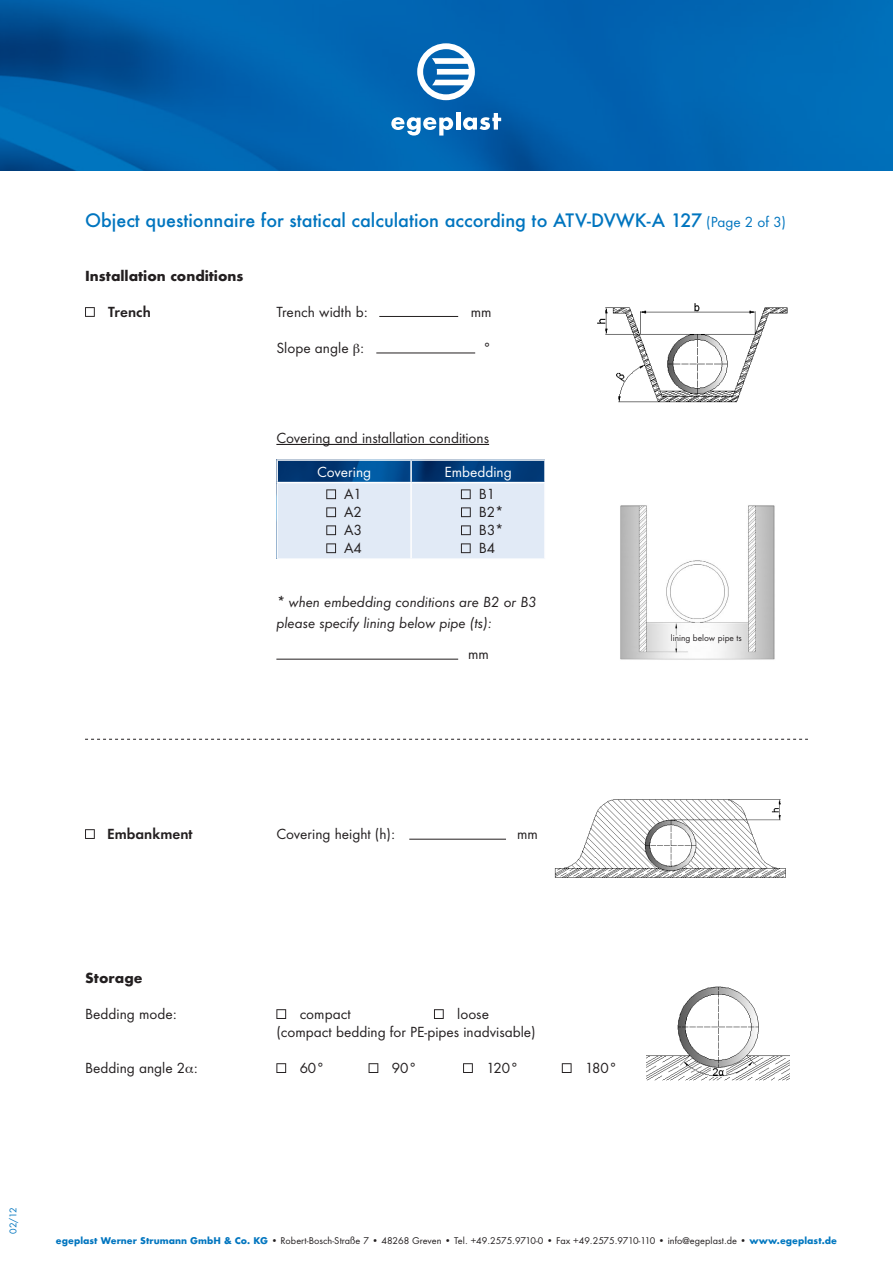
<style>
.page{position:relative;width:893px;height:1263px;background:#fff}
.page>*{position:absolute;margin:0;border:0;box-sizing:border-box;transform-origin:0 0}
.t1{font:500 18px "Futura ND";color:#0075bf}
.t2{font:13.5px/18px "Futura ND";color:#231f20}
.t3{font:italic 13.5px/20.4px "Futura ND";color:#231f20}
.t4{font:700 13.5px "Futura ND";color:#231f20}
.t5{font:13.5px "Futura ND";color:#fff}
.t6{font:600 13.5px "Futura ND";color:#231f20}
.t7{font:9px "Futura ND";letter-spacing:.005em;color:#231f20}
.t8{font:9px "Futura ND";color:#0075bf}
.t9{font:8.25px "Futura ND";color:#231f20}
.s1{font-weight:400;font-size:13.5px}
.s2{font-weight:700;color:#0075bf}
.s3{font-weight:700;color:#0077c0}
</style>
<div class="page">
<img style="left:0;top:0;width:893px;height:170px">
<img style="left:278px;top:461px;width:266px;height:21px">
<svg style="left:417px;top:43px;width:58px;height:57px"></svg>
<svg style="left:391px;top:117px;width:62px;height:19px"></svg>
<hr style="left:456px;top:112px;width:4px;height:18px;background:#fff">
<svg style="left:463px;top:113px;width:38px;height:17px"></svg>
<img style="left:554px;top:799px;width:232px;height:79px">
<hr style="left:276px;top:444px;width:213px;height:1px;background:#231f20">
<svg style="left:85px;top:307px;width:10px;height:10px"></svg>
<svg style="left:85px;top:829px;width:10px;height:10px"></svg>
<svg style="left:276px;top:1009px;width:10px;height:10px"></svg>
<svg style="left:434px;top:1009px;width:10px;height:10px"></svg>
<svg style="left:276px;top:1063px;width:10px;height:10px"></svg>
<svg style="left:369px;top:1063px;width:9px;height:10px"></svg>
<svg style="left:463px;top:1063px;width:10px;height:10px"></svg>
<svg style="left:562px;top:1063px;width:10px;height:10px"></svg>
<hr style="left:379px;top:316px;width:79px;height:1px;background:#231f20">
<hr style="left:376px;top:353px;width:99px;height:1px;background:#231f20">
<hr style="left:410px;top:461px;width:2px;height:21px;background:#fff">
<div style="left:277px;top:483px;width:268px;height:76px;background:#e1eaf6"></div>
<img style="left:646px;top:986px;width:144px;height:95px">
<img style="left:620px;top:505px;width:155px;height:155px">
<hr style="left:276px;top:659px;width:182px;height:1px;background:#231f20">
<img style="left:597px;top:303px;width:191px;height:100px">
<hr style="left:409px;top:839px;width:97px;height:1px;background:#231f20">
<svg style="left:85px;top:739px;width:723px;height:1px"></svg>
<h1 class="t1" style="left:85px;top:208px;width:702px">Object questionnaire for statical calculation according to ATV-DVWK-A 127 <span class="s1">(Page 2 of 3)</span></h1>
<p class="t4" style="left:85px;top:267px;width:160px">Installation conditions</p>
<p class="t6" style="left:108px;top:303px;width:44px">Trench</p>
<p class="t2" style="left:276px;top:303px;width:93px">Trench width b:</p>
<p class="t2" style="left:471px;top:303px;width:22px">mm</p>
<p class="t2" style="left:276px;top:339px;width:90px">Slope angle :</p>
<p class="t2" style="left:483px;top:339px;width:10px">°</p>
<p class="t2" style="left:276px;top:429px;width:214px">Covering and installation conditions</p>
<p class="t5" style="left:317px;top:463px;width:56px">Covering</p>
<p class="t5" style="left:444px;top:463px;width:69px">Embedding</p>
<p class="t2" style="left:344px;top:485px;width:19px;text-align:justify">A1<br>A2<br>A3<br>A4</p>
<p class="t2" style="left:479px;top:485px;width:26px">B1<br>B2*<br>B3*<br>B4</p>
<p class="t3" style="left:276px;top:592px;width:262px">* when embedding conditions are B2 or B3 please specify lining below pipe (ts):</p>
<p class="t2" style="left:468px;top:645px;width:22px">mm</p>
<p class="t9" style="left:671px;top:632px;width:72px">lining below pipe ts</p>
<p class="t6" style="left:107px;top:825px;width:87px">Embankment</p>
<p class="t2" style="left:276px;top:825px;width:120px">Covering height (h):</p>
<p class="t2" style="left:517px;top:825px;width:22px">mm</p>
<p class="t4" style="left:85px;top:969px;width:59px">Storage</p>
<p class="t2" style="left:85px;top:1005px;width:93px">Bedding mode:</p>
<p class="t2" style="left:300px;top:1005px;width:52px">compact</p>
<p class="t2" style="left:276px;top:1005px;width:261px;text-indent:181px">loose (compact bedding for PE-pipes inadvisable)</p>
<p class="t2" style="left:85px;top:1059px;width:114px">Bedding angle 2 :</p>
<p class="t2" style="left:300px;top:1059px;width:27px">60°</p>
<p class="t2" style="left:392px;top:1059px;width:27px">90°</p>
<p class="t2" style="left:486px;top:1059px;width:34px">120°</p>
<p class="t2" style="left:585px;top:1059px;width:34px">180°</p>
<p class="t8" style="left:7px;top:1233px;width:28px;rotate:-90deg">02/12</p>
<p class="t7" style="left:56px;top:1234px;width:783px"><span class="s2">egeplast Werner Strumann GmbH &amp; Co. KG</span> • Robert-Bosch-Straße 7 • 48268 Greven • Tel. +49.2575.9710-0 • Fax +49.2575.9710-110 • info@egeplast.de • <span class="s3">www.egeplast.de</span></p>
</div>
